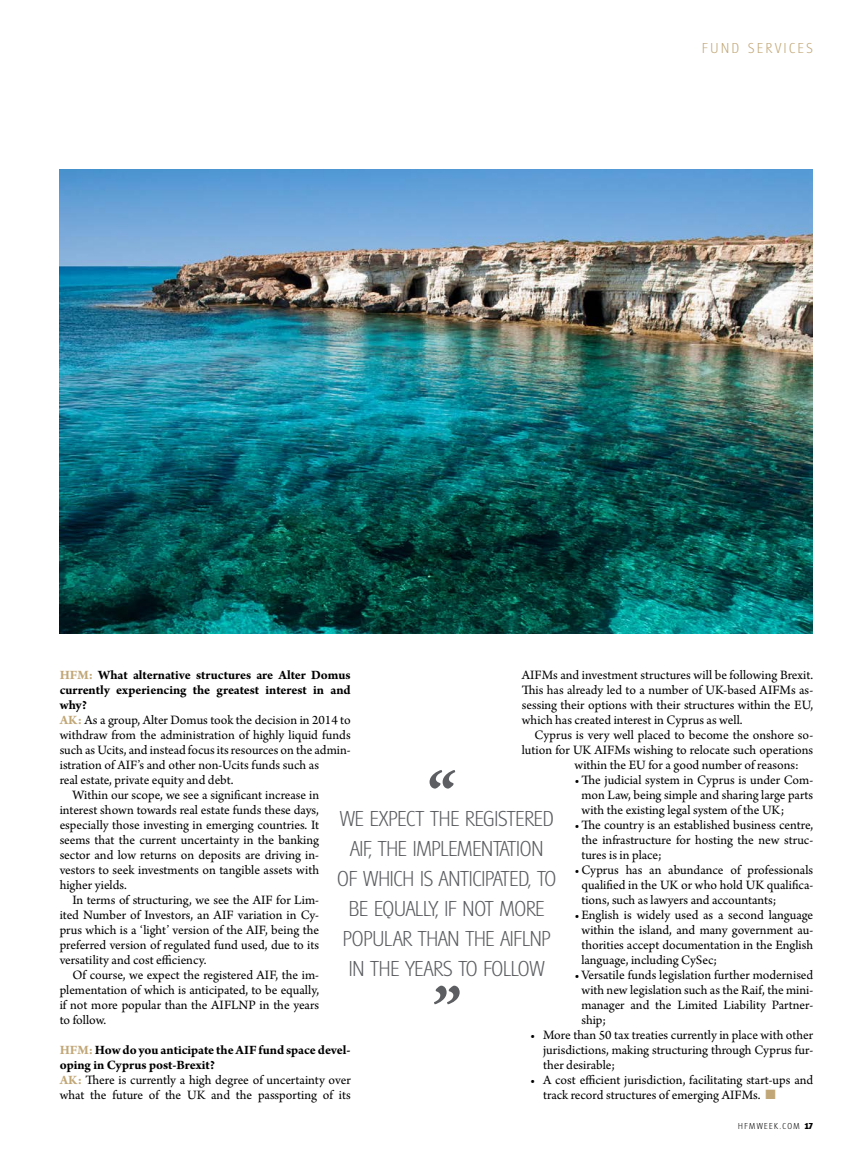
<style>
.page{position:relative;width:864px;height:1161px;background:#fff}
.page>*{position:absolute;margin:0;border:0;box-sizing:border-box;transform-origin:0 0}
.t1{font:700 75px "Arno Pro";color:#5c5e61}
.t2{font:300 22.5px/30px "Glasgow";letter-spacing:-.01em;color:#5c5e61;text-align:center}
.t3{font:300 15px "Glasgow";letter-spacing:.175em;color:#c1a777}
.t4{font:13.5px/15px "Arno Pro";color:#000;text-align:justify}
.t5{font:700 13.5px "Arno Pro";letter-spacing:-.005em;color:#000}
.t6{font:300 9px "Glasgow";letter-spacing:.15em;color:#000}
.s1{color:#c1a777}
.s2{font-weight:700;color:#c1a777}
.s3{font-weight:700}
</style>
<div class="page">
<svg style="left:429px;top:770px;width:26px;height:18px"></svg>
<img style="left:60px;top:169px;width:752px;height:465px">
<p class="t3" style="left:701px;top:40px;width:112px">FUND SERVICES</p>
<p class="t4" style="left:521px;top:668px;width:293px">AIFMs and investment structures will be following Brexit.<br>This has already led to a number of UK-based AIFMs as&shy;sessing their options with their structures within the EU, which has created interest in Cyprus as well.</p>
<p class="t4" style="left:534px;top:728px;width:280px">Cyprus is very well placed to become the onshore so-</p>
<p class="t4" style="left:521px;top:743px;width:293px">lution for UK AIFMs wishing to relocate such operations</p>
<p class="t4" style="left:574px;top:758px;width:226px">within the EU for a good number of reasons:</p>
<p class="t4" style="left:581px;top:773px;width:233px;text-indent:-7px">•The judicial system in Cyprus is under Com&shy;mon Law, being simple and sharing large parts with the existing legal system of the UK;</p>
<p class="t4" style="left:581px;top:818px;width:233px;text-indent:-7px">•The country is an established business centre, the infrastructure for hosting the new struc&shy;tures is in place;</p>
<p class="t4" style="left:581px;top:863px;width:233px;text-indent:-7px">•Cyprus has an abundance of professionals qualified in the UK or who hold UK qualifica&shy;tions, such as lawyers and accountants;</p>
<p class="t4" style="left:581px;top:908px;width:233px;text-indent:-7px">•English is widely used as a second language within the island, and many government au&shy;thorities accept documentation in the English language, including CySec;</p>
<p class="t4" style="left:581px;top:968px;width:233px;text-indent:-7px">•Versatile funds legislation further modernised with new legislation such as the Raif, the mini&shy;manager and the Limited Liability Partner&shy;ship;</p>
<p class="t4" style="left:543px;top:1028px;width:271px;text-indent:-13px">• More than 50 tax treaties currently in place with other jurisdictions, making structuring through Cyprus fur&shy;ther desirable;</p>
<p class="t4" style="left:543px;top:1073px;width:271px;text-indent:-13px">• A cost efficient jurisdiction, facilitating start-ups and track record structures of emerging AIFMs. <span class="s1">■</span></p>
<p class="t5" style="left:60px;top:667px;width:292px"><span class="s1">HFM:</span> What alternative structures are Alter Domus</p>
<p class="t5" style="left:60px;top:682px;width:292px">currently experiencing the greatest interest in and</p>
<p class="t5" style="left:60px;top:697px;width:29px">why?</p>
<p class="t4" style="left:60px;top:713px;width:292px"><span class="s2">AK:</span> As a group, Alter Domus took the decision in 2014 to</p>
<p class="t4" style="left:60px;top:728px;width:292px">withdraw from the administration of highly liquid funds</p>
<p class="t4" style="left:60px;top:743px;width:292px">such as Ucits, and instead focus its resources on the admin-</p>
<p class="t4" style="left:60px;top:758px;width:261px">istration of AIF’s and other non-Ucits funds such as</p>
<p class="t4" style="left:60px;top:773px;width:175px">real estate, private equity and debt.</p>
<p class="t4" style="left:72px;top:788px;width:248px">Within our scope, we see a significant increase in</p>
<p class="t4" style="left:60px;top:803px;width:261px">interest shown towards real estate funds these days,</p>
<p class="t4" style="left:60px;top:818px;width:261px">especially those investing in emerging countries. It</p>
<p class="t4" style="left:60px;top:833px;width:261px">seems that the current uncertainty in the banking</p>
<p class="t4" style="left:60px;top:848px;width:261px">sector and low returns on deposits are driving in-</p>
<p class="t4" style="left:60px;top:863px;width:261px">vestors to seek investments on tangible assets with</p>
<p class="t4" style="left:60px;top:878px;width:69px">higher yields.</p>
<p class="t4" style="left:72px;top:893px;width:248px">In terms of structuring, we see the AIF for Lim-</p>
<p class="t4" style="left:60px;top:908px;width:261px">ited Number of Investors, an AIF variation in Cy-</p>
<p class="t4" style="left:60px;top:923px;width:261px">prus which is a ‘light’ version of the AIF, being the</p>
<p class="t4" style="left:60px;top:938px;width:261px">preferred version of regulated fund used, due to its</p>
<p class="t4" style="left:60px;top:953px;width:148px">versatility and cost efficiency.</p>
<p class="t4" style="left:72px;top:968px;width:248px">Of course, we expect the registered AIF, the im-</p>
<p class="t4" style="left:60px;top:983px;width:261px">plementation of which is anticipated, to be equally,</p>
<p class="t4" style="left:60px;top:998px;width:261px">if not more popular than the AIFLNP in the years</p>
<p class="t4" style="left:60px;top:1013px;width:48px">to follow.</p>
<p class="t4" style="left:60px;top:1043px;width:292px;text-align:left"><span class="s2">HFM:</span> <span class="s3">How do you anticipate the AIF fund space devel&shy;oping in Cyprus post-Brexit?<br></span><span class="s2">AK:</span> There is currently a high degree of uncertainty over what the future of the UK and the passporting of its</p>
<h2 class="t2" style="left:337px;top:804px;width:220px">WE EXPECT THE REGISTERED<br>AIF, THE IMPLEMENTATION<br>OF WHICH IS ANTICIPATED, TO<br>BE EQUALLY, IF NOT MORE<br>POPULAR THAN THE AIFLNP<br>IN THE YEARS TO FOLLOW</h2>
<h1 class="t1" style="left:431px;top:970px;width:33px">”</h1>
<p class="t6" style="left:738px;top:1121px;width:76px">HFMWEEK.COM <span class="s3">17</span></p>
</div>
